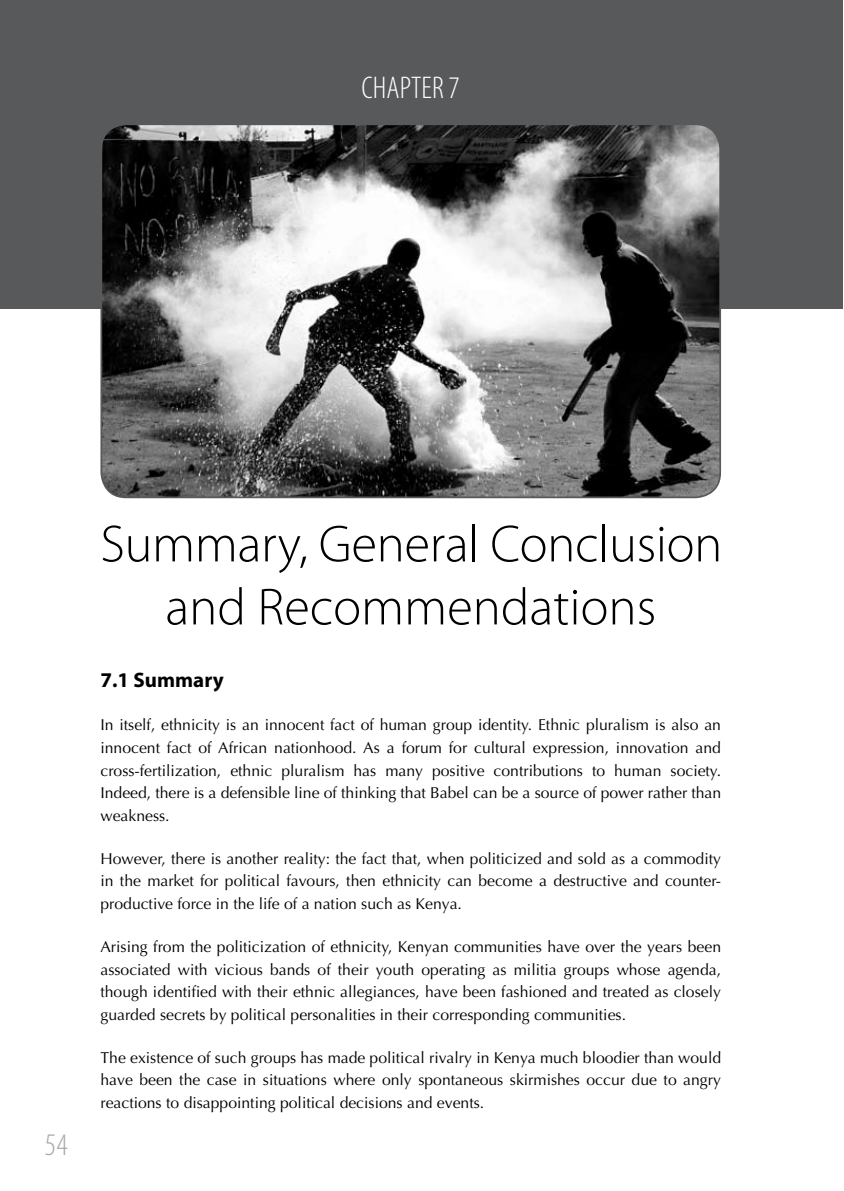
<style>
.page{position:relative;width:844px;height:1191px;background:#fff}
.page>*{position:absolute;margin:0;border:0;box-sizing:border-box;transform-origin:0 0}
.t1{font:300 52.5px/63px "Myriad Pro";letter-spacing:-.005em;color:#000;text-align:center}
.t2{font:300 condensed 31.5px "Myriad Pro";color:#fff}
.t3{font:300 condensed 31.5px "Myriad Pro";color:#a7a9ac}
.t4{font:700 21px "Myriad Pro";color:#000}
.t5{font:15.75px/22.8px "Optima";color:#000;text-align:justify}
</style>
<div class="page">
<div style="left:0;top:1px;width:842px;height:307px;background:#58595b"></div>
<img style="left:103px;top:126px;width:617px;height:371px">
<div style="left:100px;top:123px;width:620px;height:375px;border:2px solid #58595b;border-radius:25px"></div>
<h2 class="t2" style="left:361px;top:69px;width:100px">CHAPTER 7</h2>
<h2 class="t3" style="left:45px;top:1126px;width:24px">54</h2>
<h1 class="t1" style="left:100px;top:512px;width:623px">Summary, General Conclusion and Recommendations</h1>
<h3 class="t4" style="left:100px;top:666px;width:125px">7.1 Summary</h3>
<p class="t5" style="left:100px;top:713px;width:622px">In itself, ethnicity is an innocent fact of human group identity. Ethnic pluralism is also an innocent fact of African nationhood. As a forum for cultural expression, innovation and cross-fertilization, ethnic pluralism has many positive contributions to human society.<br>Indeed, there is a defensible line of thinking that Babel can be a source of power rather than weakness.</p>
<p class="t5" style="left:100px;top:847px;width:622px">However, there is another reality: the fact that, when politicized and sold as a commodity in the market for political favours, then ethnicity can become a destructive and counter&shy;productive force in the life of a nation such as Kenya.</p>
<p class="t5" style="left:100px;top:935px;width:622px">Arising from the politicization of ethnicity, Kenyan communities have over the years been associated with vicious bands of their youth operating as militia groups whose agenda, though identified with their ethnic allegiances, have been fashioned and treated as closely guarded secrets by political personalities in their corresponding communities.</p>
<p class="t5" style="left:100px;top:1046px;width:622px">The existence of such groups has made political rivalry in Kenya much bloodier than would have been the case in situations where only spontaneous skirmishes occur due to angry reactions to disappointing political decisions and events.</p>
</div>
